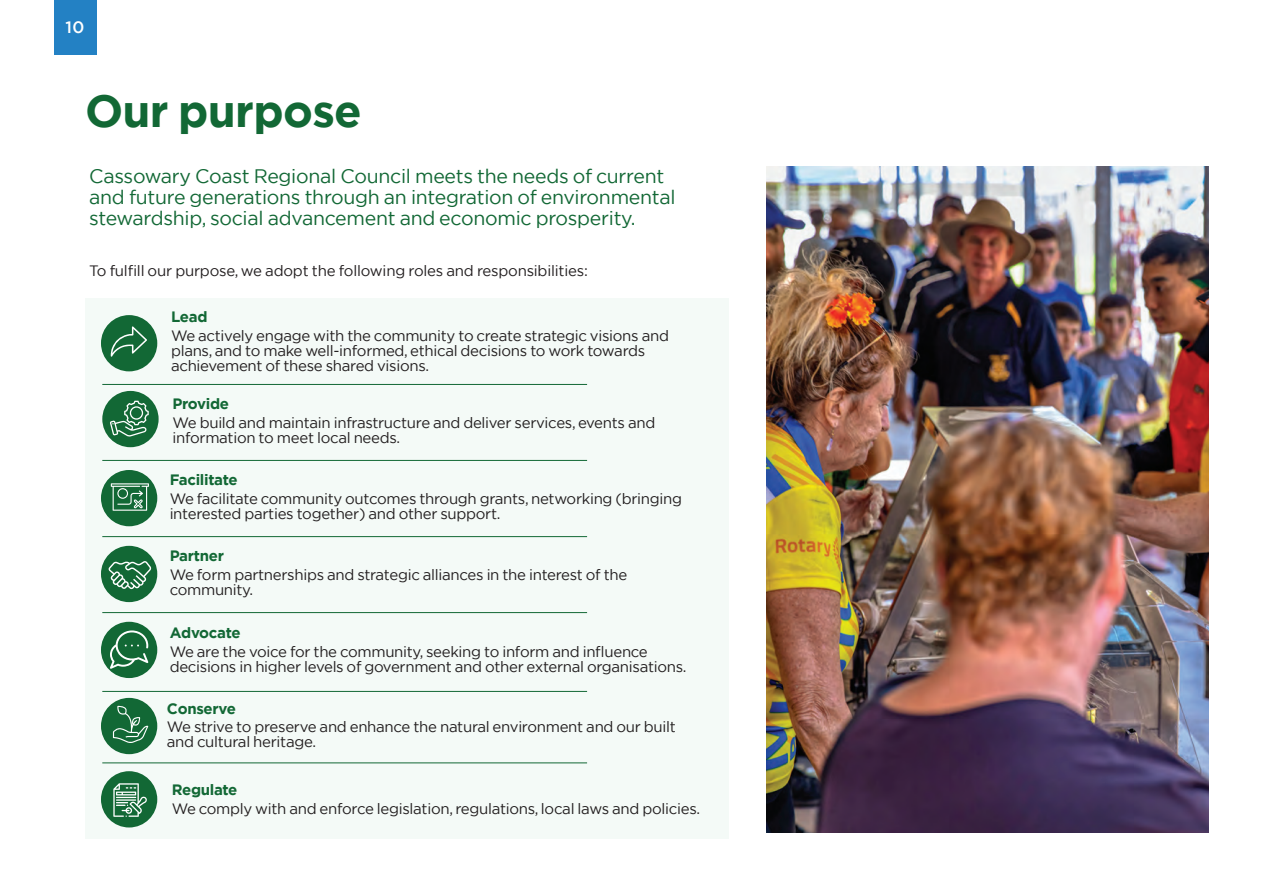
<style>
.page{position:relative;width:1263px;height:893px;background:#fff}
.page>*{position:absolute;margin:0;border:0;box-sizing:border-box;transform-origin:0 0}
.t1{font:700 45px "Gotham";letter-spacing:-.015em;color:#126835}
.t2{font:19.5px/21px "Gotham";letter-spacing:-.015em;color:#126835}
.t3{font:500 16.5px "Gotham";color:#fff}
.t4{font:15px/15px "Gotham";letter-spacing:-.02em;color:#231f20}
.t5{font:700 15px "Gotham";letter-spacing:-.02em;color:#126835}
</style>
<div class="page">
<div style="left:85px;top:298px;width:644px;height:541px;background:#f4faf7"></div>
<div style="left:54px;top:0;width:43px;height:54px;background:#2381c4"></div>
<div style="left:101px;top:470px;width:56px;height:56px;background:#126835;border-radius:50%"></div>
<div style="left:101px;top:546px;width:56px;height:56px;background:#126835;border-radius:50%"></div>
<div style="left:101px;top:622px;width:56px;height:56px;background:#126835;border-radius:50%"></div>
<div style="left:101px;top:698px;width:56px;height:56px;background:#126835;border-radius:50%"></div>
<div style="left:101px;top:771px;width:56px;height:56px;background:#126835;border-radius:50%"></div>
<svg style="left:113px;top:783px;width:34px;height:34px"></svg>
<svg style="left:111px;top:483px;width:38px;height:28px"></svg>
<hr style="left:102px;top:460px;width:485px;height:1px;background:#126835">
<hr style="left:102px;top:612px;width:485px;height:1px;background:#126835">
<hr style="left:102px;top:763px;width:485px;height:1px;background:#126835">
<hr style="left:102px;top:384px;width:485px;height:1px;background:#126835">
<hr style="left:102px;top:536px;width:485px;height:1px;background:#126835">
<hr style="left:102px;top:691px;width:485px;height:1px;background:#126835">
<div style="left:101px;top:315px;width:56px;height:56px;background:#126835;border-radius:50%"></div>
<svg style="left:109px;top:561px;width:42px;height:28px"></svg>
<div style="left:102px;top:391px;width:57px;height:56px;background:#126835;border-radius:50%"></div>
<svg style="left:110px;top:630px;width:38px;height:39px"></svg>
<svg style="left:113px;top:705px;width:35px;height:38px"></svg>
<svg style="left:110px;top:401px;width:39px;height:36px"></svg>
<svg style="left:111px;top:326px;width:36px;height:31px"></svg>
<img style="left:767px;top:167px;width:442px;height:666px">
<p class="t3" style="left:66px;top:16px;width:20px">10</p>
<h1 class="t1" style="left:85px;top:81px;width:278px">Our purpose</h1>
<h2 class="t2" style="left:89px;top:165px;width:588px">Cassowary Coast Regional Council meets the needs of current and future generations through an integration of environmental stewardship, social advancement and economic prosperity.</h2>
<p class="t4" style="left:89px;top:263px;width:500px">To fulfill our purpose, we adopt the following roles and responsibilities:</p>
<p class="t5" style="left:171px;top:307px;width:38px">Lead</p>
<p class="t4" style="left:171px;top:328px;width:499px">We actively engage with the community to create strategic visions and plans, and to make well-informed, ethical decisions to work towards achievement of these shared visions.</p>
<p class="t5" style="left:173px;top:394px;width:58px">Provide</p>
<p class="t4" style="left:173px;top:415px;width:484px">We build and maintain infrastructure and deliver services, events and information to meet local needs.</p>
<p class="t5" style="left:170px;top:470px;width:70px">Facilitate</p>
<p class="t4" style="left:170px;top:491px;width:514px">We facilitate community outcomes through grants, networking (bringing interested parties together) and other support.</p>
<p class="t5" style="left:170px;top:546px;width:56px">Partner</p>
<p class="t4" style="left:170px;top:567px;width:459px">We form partnerships and strategic alliances in the interest of the community.</p>
<p class="t5" style="left:170px;top:623px;width:72px">Advocate</p>
<p class="t4" style="left:170px;top:644px;width:518px">We are the voice for the community, seeking to inform and influence decisions in higher levels of government and other external organisations.</p>
<p class="t5" style="left:167px;top:698px;width:71px">Conserve</p>
<p class="t4" style="left:167px;top:719px;width:510px">We strive to preserve and enhance the natural environment and our built and cultural heritage.</p>
<p class="t5" style="left:172px;top:780px;width:67px">Regulate</p>
<p class="t4" style="left:172px;top:801px;width:530px">We comply with and enforce legislation, regulations, local laws and policies.</p>
</div>
